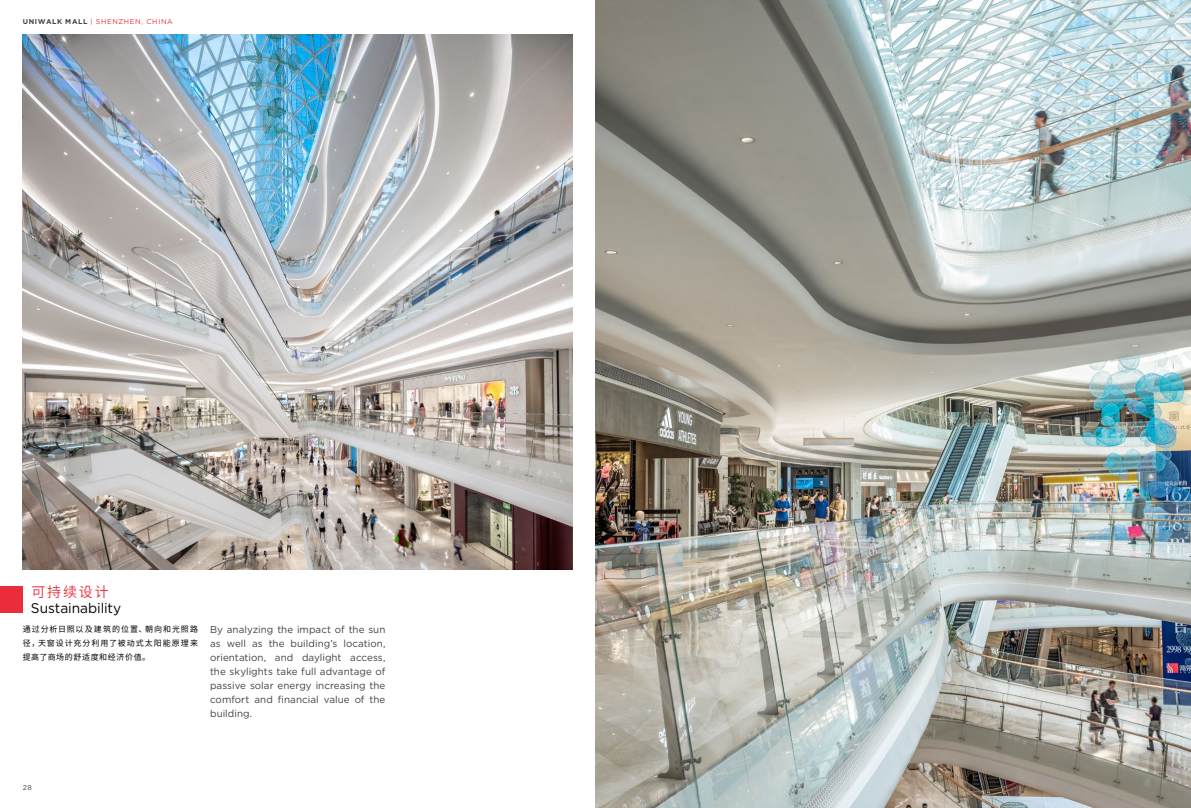
<style>
.page{position:relative;width:1191px;height:808px;background:#fff}
.page>*{position:absolute;margin:0;border:0;box-sizing:border-box;transform-origin:0 0}
.t1{font:14px "Gotham";letter-spacing:-.005em;color:#000}
.t2{font:600 14px "Noto Sans Hans";letter-spacing:.13em;color:#eb2c3a}
.t3{font:10px/14px "Gotham";letter-spacing:.005em;color:#414042;text-align:justify}
.t4{font:8px/14px "Noto Sans Hans";letter-spacing:.115em;color:#000;text-align:justify}
.t5{font:7px "Gotham";letter-spacing:.1em;color:#eb2c3a}
.t6{font:7px "Gotham";color:#414042}
.s1{font-weight:700;color:#414042}
</style>
<div class="page">
<img style="left:595px;top:0;width:596px;height:808px">
<img style="left:23px;top:34px;width:550px;height:535px">
<div style="left:0;top:587px;width:23px;height:26px;background:#eb2c3a"></div>
<p class="t5" style="left:23px;top:17px;width:152px"><span class="s1">UNIWALK MALL</span> | SHENZHEN, CHINA</p>
<h1 class="t2" style="left:31px;top:584px;width:79px">可持续设计</h1>
<h1 class="t1" style="left:31px;top:599px;width:92px">Sustainability</h1>
<p class="t4" style="left:23px;top:622px;width:177px">通过分析日照以及建筑的位置、朝向和光照路径，天窗设计充分利用了被动式太阳能原理来提高了商场的舒适度和经济价值。</p>
<p class="t3" style="left:210px;top:622px;width:177px">By analyzing the impact of the sun as well as the building’s location, orientation, and daylight access, the skylights take full advantage of passive solar energy increasing the comfort and financial value of the building.</p>
<p class="t6" style="left:23px;top:783px;width:11px">28</p>
</div>
